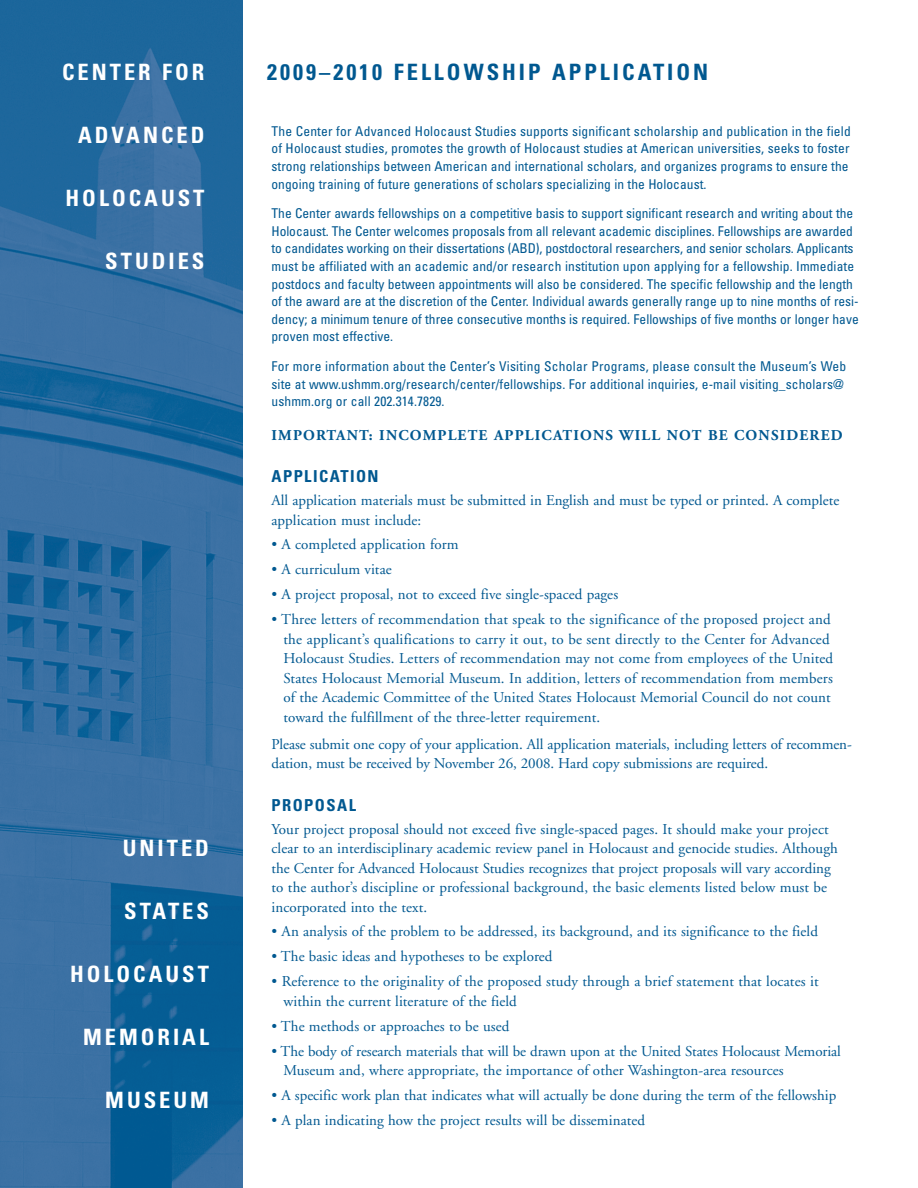
<style>
.page{position:relative;width:918px;height:1188px;background:#fff}
.page>*{position:absolute;margin:0;border:0;box-sizing:border-box;transform-origin:0 0}
.t1{font:700 condensed 22.5px "Univers";letter-spacing:.135em;color:#fff}
.t2{font:700 condensed 22.5px "Univers";letter-spacing:.135em;color:#005890}
.t3{font:700 condensed 16.5px "Univers";letter-spacing:.09em;color:#005890}
.t4{font:15px/19.5px "Adobe Garamond";letter-spacing:.005em;color:#005890}
.t5{font:700 15px "Adobe Garamond";letter-spacing:.08em;color:#005890}
.t6{font:condensed 13.5px/17.7px "Univers";letter-spacing:.005em;color:#005890}
</style>
<div class="page">
<img style="left:0;top:0;width:243px;height:1188px">
<h1 class="t1" style="left:62px;top:64px;width:144px">CENTER FOR</h1>
<h1 class="t2" style="left:267px;top:64px;width:443px">2009–2010 FELLOWSHIP APPLICATION</h1>
<h1 class="t1" style="left:78px;top:127px;width:128px">ADVANCED</h1>
<h1 class="t1" style="left:66px;top:190px;width:140px">HOLOCAUST</h1>
<h1 class="t1" style="left:105px;top:253px;width:101px">STUDIES</h1>
<h1 class="t1" style="left:123px;top:840px;width:88px">UNITED</h1>
<h1 class="t1" style="left:124px;top:903px;width:86px">STATES</h1>
<h1 class="t1" style="left:70px;top:966px;width:140px">HOLOCAUST</h1>
<h1 class="t1" style="left:83px;top:1029px;width:127px">MEMORIAL</h1>
<h1 class="t1" style="left:105px;top:1092px;width:105px">MUSEUM</h1>
<p class="t6" style="left:272px;top:123px;width:581px">The Center for Advanced Holocaust Studies supports significant scholarship and publication in the field of Holocaust studies, promotes the growth of Holocaust studies at American universities, seeks to foster strong relationships between American and international scholars, and organizes programs to ensure the ongoing training of future generations of scholars specializing in the Holocaust.</p>
<p class="t6" style="left:272px;top:206px;width:589px">The Center awards fellowships on a competitive basis to support significant research and writing about the Holocaust. The Center welcomes proposals from all relevant academic disciplines. Fellowships are awarded to candidates working on their dissertations (ABD), postdoctoral researchers, and senior scholars. Applicants must be affiliated with an academic and/or research institution upon applying for a fellowship. Immediate postdocs and faculty between appointments will also be considered. The specific fellowship and the length of the award are at the discretion of the Center. Individual awards generally range up to nine months of resi&shy;dency; a minimum tenure of three consecutive months is required. Fellowships of five months or longer have proven most effective.</p>
<p class="t6" style="left:272px;top:358px;width:576px">For more information about the Center’s Visiting Scholar Programs, please consult the Museum’s Web site at www.ushmm.org/research/center/fellowships. For additional inquiries, e-mail visiting_scholars@ ushmm.org or call 202.314.7829.</p>
<p class="t5" style="left:272px;top:429px;width:573px">IMPORTANT: INCOMPLETE APPLICATIONS WILL NOT BE CONSIDERED</p>
<p class="t3" style="left:272px;top:470px;width:109px">APPLICATION</p>
<p class="t4" style="left:272px;top:492px;width:569px">All application materials must be submitted in English and must be typed or printed. A complete application must include:</p>
<p class="t4" style="left:272px;top:536px;width:189px">• A completed application form</p>
<p class="t4" style="left:272px;top:561px;width:122px">• A curriculum vitae</p>
<p class="t4" style="left:272px;top:586px;width:348px">• A project proposal, not to exceed five single-spaced pages</p>
<p class="t4" style="left:283px;top:611px;width:551px;text-indent:-12px">• Three letters of recommendation that speak to the significance of the proposed project and the applicant’s qualifications to carry it out, to be sent directly to the Center for Advanced Holocaust Studies. Letters of recommendation may not come from employees of the United States Holocaust Memorial Museum. In addition, letters of recommendation from members of the Academic Committee of the United States Holocaust Memorial Council do not count toward the fulfillment of the three-letter requirement.</p>
<p class="t4" style="left:272px;top:736px;width:582px">Please submit one copy of your application. All application materials, including letters of recommen&shy;dation, must be received by November 26, 2008. Hard copy submissions are required.</p>
<p class="t3" style="left:272px;top:799px;width:86px">PROPOSAL</p>
<p class="t4" style="left:271px;top:820px;width:568px">Your project proposal should not exceed five single-spaced pages. It should make your project clear to an interdisciplinary academic review panel in Holocaust and genocide studies. Although the Center for Advanced Holocaust Studies recognizes that project proposals will vary according to the author’s discipline or professional background, the basic elements listed below must be incorporated into the text.</p>
<p class="t4" style="left:271px;top:923px;width:548px">• An analysis of the problem to be addressed, its background, and its significance to the field</p>
<p class="t4" style="left:271px;top:948px;width:283px">• The basic ideas and hypotheses to be explored</p>
<p class="t4" style="left:283px;top:973px;width:537px;text-indent:-12px">• Reference to the originality of the proposed study through a brief statement that locates it within the current literature of the field</p>
<p class="t4" style="left:271px;top:1017px;width:239px">• The methods or approaches to be used</p>
<p class="t4" style="left:283px;top:1042px;width:559px;text-indent:-12px">• The body of research materials that will be drawn upon at the United States Holocaust Memorial<br>Museum and, where appropriate, the importance of other Washington-area resources</p>
<p class="t4" style="left:271px;top:1087px;width:566px">• A specific work plan that indicates what will actually be done during the term of the fellowship</p>
<p class="t4" style="left:271px;top:1112px;width:375px">• A plan indicating how the project results will be disseminated</p>
</div>
